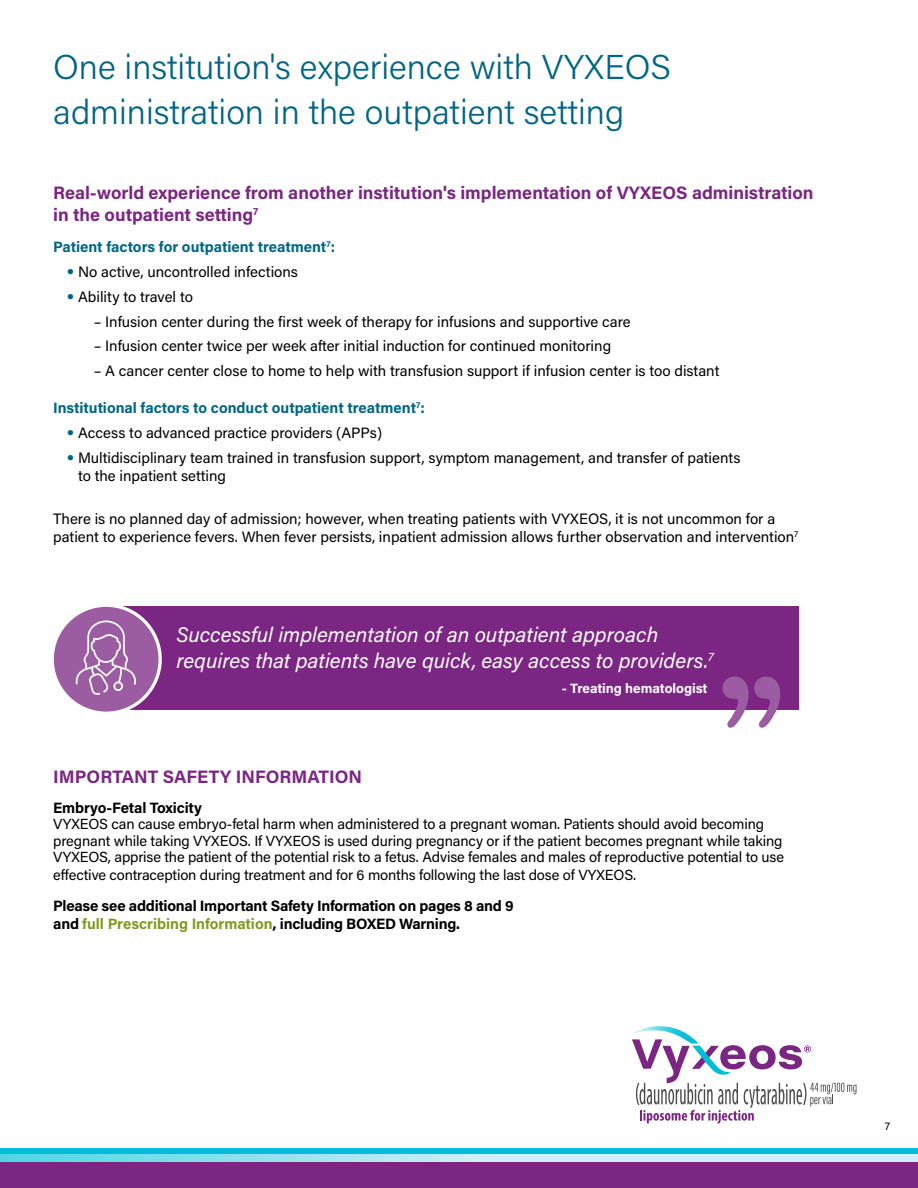
<style>
.page{position:relative;width:918px;height:1188px;background:#fff}
.page>*{position:absolute;margin:0;border:0;box-sizing:border-box;transform-origin:0 0}
.t1{font:174.45px "American Typewriter";color:#9c5ca1}
.t2{font:300 34.5px/45px "Acumin Pro";color:#006584}
.t3{font:italic 21px/25.2px "Acumin Pro";color:#fff}
.t4{font:700 18px/21.6px "Acumin Pro";color:#7a2682}
.t5{font:15px/18px "Acumin Pro";color:#000}
.t6{font:700 15px/18px "Acumin Pro";letter-spacing:-.015em;color:#000}
.t7{font:700 15px "Acumin Pro";letter-spacing:-.005em;color:#006584}
.t8{font:14.7px/16.8px "Acumin Pro";letter-spacing:-.01em;color:#000}
.t9{font:700 13.5px "Acumin Pro";letter-spacing:-.005em;color:#fff}
.t10{font:11.25px "Acumin Pro";color:#000}
.s1{font-family:"Helvetica Neue LT Std";color:#006584}
.s2{color:#809920}
</style>
<div class="page">
<div style="left:96px;top:607px;width:703px;height:103px;background:#7a2682"></div>
<div style="left:52px;top:605px;width:108px;height:108px;background:#9c5ca1;border-radius:50%"></div>
<div style="left:51px;top:604px;width:111px;height:111px;border:3px solid #fff;border-radius:50%"></div>
<svg style="left:76px;top:621px;width:60px;height:74px"></svg>
<svg style="left:632px;top:1026px;width:225px;height:98px"></svg>
<svg style="left:0;top:1148px;width:918px;height:7px;background:#18c4d9"></svg>
<svg style="left:0;top:1155px;width:918px;height:8px;background:#a4d1e3"></svg>
<div style="left:0;top:1163px;width:918px;height:25px;background:#7a2682"></div>
<h2 class="t2" style="left:53px;top:43px;width:619px">One institution's experience with VYXEOS administration in the outpatient setting</h2>
<p class="t4" style="left:53px;top:181px;width:762px">Real-world experience from another institution's implementation of VYXEOS administration in the outpatient setting<sup>7</sup></p>
<p class="t7" style="left:53px;top:237px;width:284px">Patient factors for outpatient treatment<sup>7</sup>:</p>
<p class="t5" style="left:67px;top:262px;width:233px"><span class="s1">•</span> No active, uncontrolled infections</p>
<p class="t5" style="left:67px;top:287px;width:128px"><span class="s1">•</span> Ability to travel to</p>
<p class="t5" style="left:94px;top:312px;width:539px">– Infusion center during the first week of therapy for infusions and supportive care</p>
<p class="t5" style="left:94px;top:337px;width:519px">– Infusion center twice per week after initial induction for continued monitoring</p>
<p class="t5" style="left:94px;top:361px;width:627px">– A cancer center close to home to help with transfusion support if infusion center is too distant</p>
<p class="t7" style="left:53px;top:397px;width:373px">Institutional factors to conduct outpatient treatment<sup>7</sup>:</p>
<p class="t5" style="left:67px;top:423px;width:317px"><span class="s1">•</span> Access to advanced practice providers (APPs)</p>
<p class="t5" style="left:78px;top:448px;width:664px;text-indent:-11px"><span class="s1">•</span> Multidisciplinary team trained in transfusion support, symptom management, and transfer of patients to the inpatient setting</p>
<p class="t5" style="left:53px;top:509px;width:747px">There is no planned day of admission; however, when treating patients with VYXEOS, it is not uncommon for a patient to experience fevers. When fever persists, inpatient admission allows further observation and intervention<sup>7</sup></p>
<h3 class="t3" style="left:176px;top:621px;width:539px">Successful implementation of an outpatient approach requires that patients have quick, easy access to providers.<sup>7</sup></h3>
<p class="t9" style="left:562px;top:679px;width:147px">- Treating hematologist</p>
<h1 class="t1" style="left:790px;top:797px;width:78px;rotate:-180deg">“</h1>
<p class="t4" style="left:53px;top:765px;width:310px">IMPORTANT SAFETY INFORMATION</p>
<p class="t6" style="left:53px;top:798px;width:150px">Embryo-Fetal Toxicity</p>
<p class="t8" style="left:53px;top:815px;width:732px">VYXEOS can cause embryo-fetal harm when administered to a pregnant woman. Patients should avoid becoming pregnant while taking VYXEOS. If VYXEOS is used during pregnancy or if the patient becomes pregnant while taking VYXEOS, apprise the patient of the potential risk to a fetus. Advise females and males of reproductive potential to use effective contraception during treatment and for 6 months following the last dose of VYXEOS.</p>
<p class="t6" style="left:53px;top:896px;width:462px">Please see additional Important Safety Information on pages 8 and 9 and <span class="s2">full Prescribing Information</span>, including BOXED Warning.</p>
<p class="t10" style="left:885px;top:1118px;width:7px">7</p>
</div>
